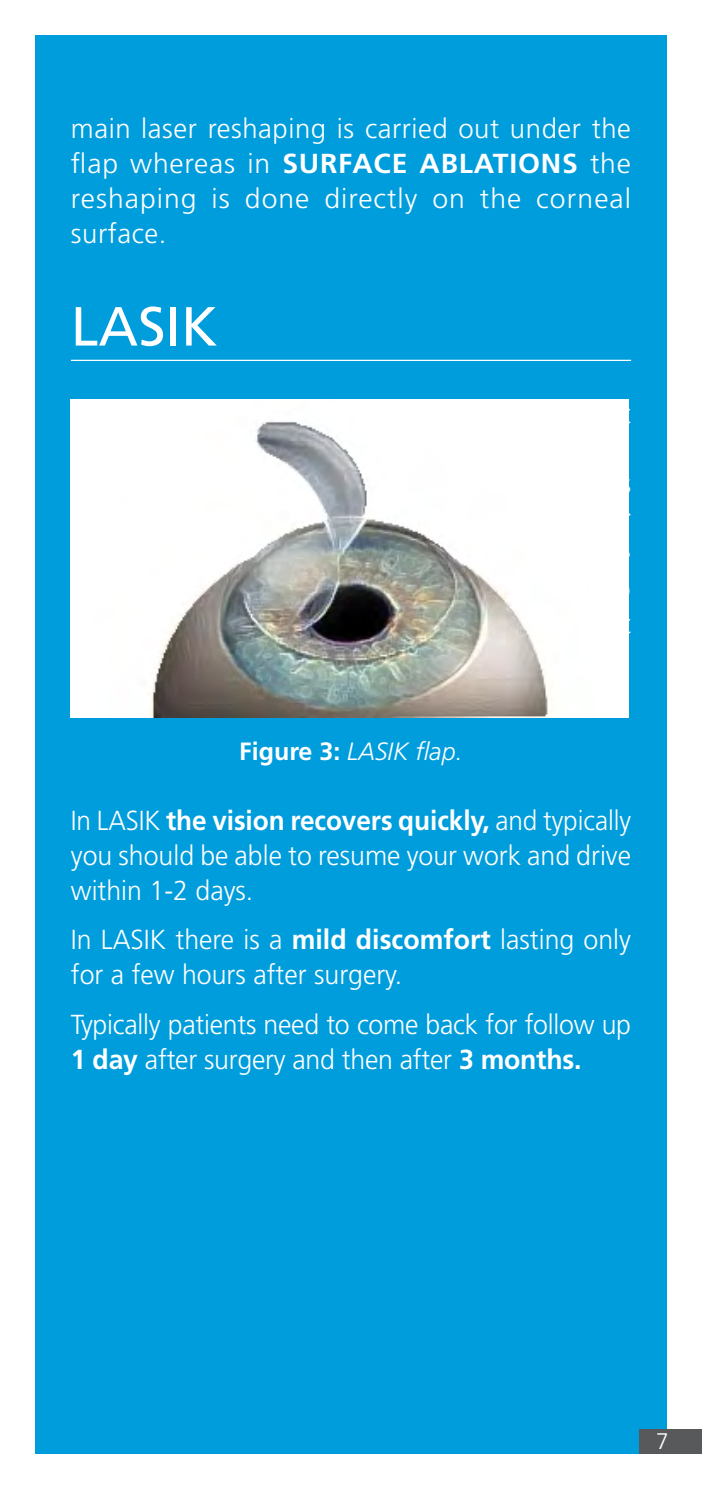
<style>
.page{position:relative;width:702px;height:1489px;background:#fff}
.page>*{position:absolute;margin:0;border:0;box-sizing:border-box;transform-origin:0 0}
.t1{font:55px "Frutiger LT Std";color:#fff}
.t2{font:300 27.5px/35px "Frutiger LT Std";color:#fff}
.t3{font:300 27.5px/35px "Frutiger LT Std";color:#fff;text-align:justify;scale:.95 1}
.t4{font:300 27.5px/35px "Frutiger LT Std";letter-spacing:.02em;color:#fff;text-align:right}
.t5{font:300 27.5px/35px "Frutiger LT Std";letter-spacing:.03em;color:#fff}
.t6{font:300 27.5px "Frutiger LT Std";letter-spacing:.035em;color:#fff}
.t7{font:italic 300 25px "Frutiger LT Std";color:#fff}
.t8{font:300 22.5px "Frutiger LT Std";color:#fff}
.s1{font-weight:700}
.s2{font-weight:700;font-style:normal}
</style>
<div class="page">
<div style="left:35px;top:35px;width:631px;height:1418px;background:#009ddc"></div>
<hr style="left:71px;top:360px;width:560px;height:1px;background:#fff">
<img style="left:71px;top:400px;width:557px;height:317px">
<div style="left:639px;top:1429px;width:63px;height:24px;background:#58595b"></div>
<p class="t4" style="left:71px;top:112px;width:561px">main laser reshaping is carried out under the flap whereas in <span class="s1">SURFACE ABLATIONS</span> the corneal</p>
<p class="t5" style="left:71px;top:182px;width:127px">reshaping surface.</p>
<p class="t2" style="left:245px;top:182px;width:66px">done</p>
<p class="t6" style="left:324px;top:183px;width:95px">directly</p>
<p class="t2" style="left:480px;top:182px;width:43px">the</p>
<p class="t2" style="left:212px;top:182px;width:20px">is</p>
<p class="t2" style="left:432px;top:182px;width:34px">on</p>
<h1 class="t1" style="left:71px;top:294px;width:148px">LASIK</h1>
<p class="t7" style="left:239px;top:736px;width:225px"><span class="s2">Figure 3:</span> LASIK flap.</p>
<p class="t3" style="left:71px;top:803px;width:591px">In LASIK <span class="s1">the vision recovers quickly,</span> and typically you should be able to resume your work and drive within 1-2 days.</p>
<p class="t2" style="left:71px;top:922px;width:561px">In LASIK there ais <span class="s1">mild discomfort</span> lasting only for a few hours after surgery.</p>
<p class="t2" style="left:71px;top:1006px;width:561px">Typically patients need to come back for follow up<br><span class="s1">1 day</span> after surgery and then after <span class="s1">3 months.</span></p>
<p class="t8" style="left:656px;top:1428px;width:14px">7</p>
</div>
